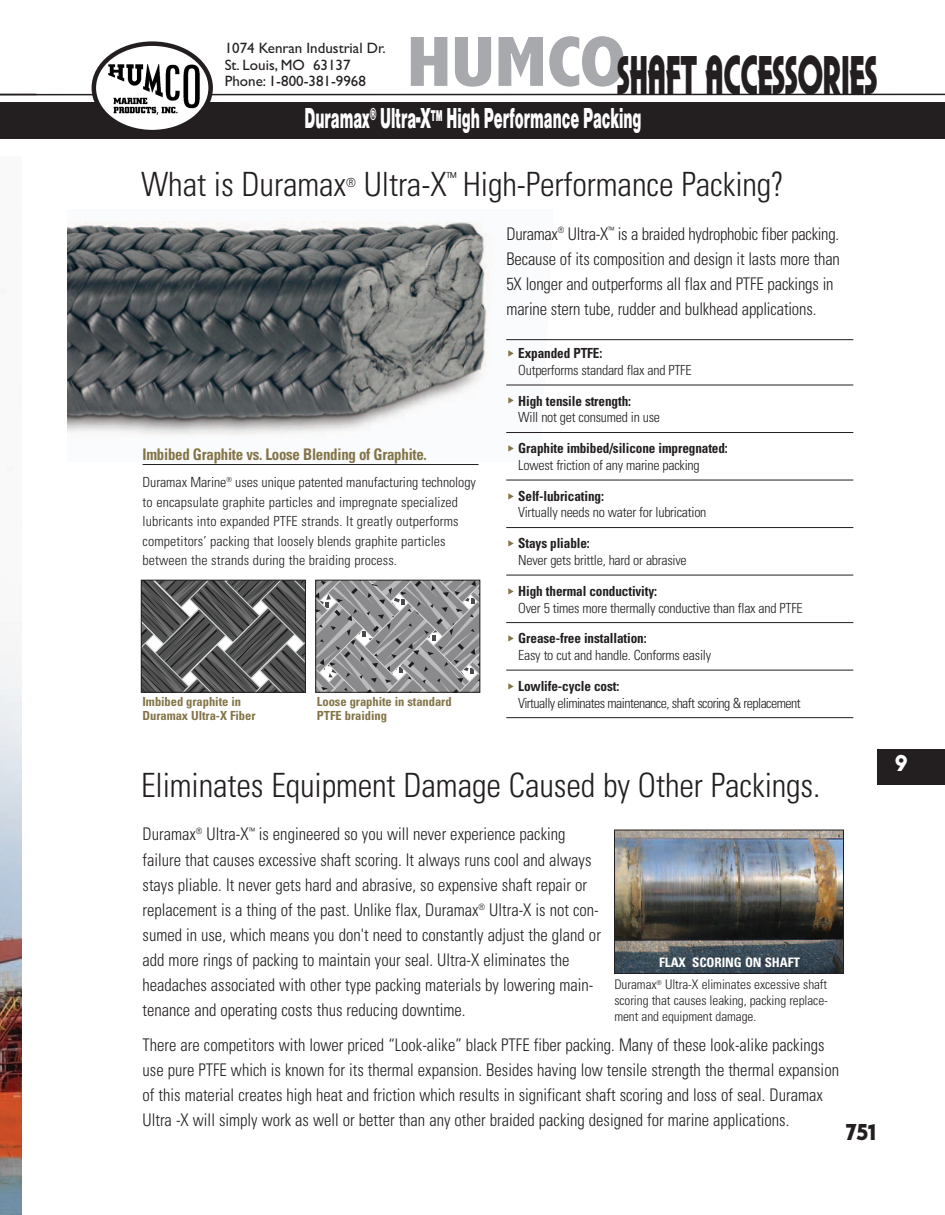
<style>
.page{position:relative;width:945px;height:1215px;background:#fff}
.page>*{position:absolute;margin:0;border:0;box-sizing:border-box;transform-origin:0 0}
.t1{font:57px "Plaza D Ultr";color:#231f20;scale:.61 1}
.t2{font:33.45px "Univers Condensed Light+HQQHES";letter-spacing:-.005em;color:#231f20}
.t3{font:30px "Nimbus San D Blac";color:#fff;scale:.5 1}
.t4{font:24px "Plaza D Ultr";color:#231f20}
.t5{font:24px "Plaza D Ultr";color:#fff}
.t6{font:17.4px/25px "Univers Condensed Light+HQQHES";color:#231f20;scale:.95 1}
.t7{font:16.05px "Univers Condensed Bold+LBBQVY";letter-spacing:-.02em;color:#837448;scale:.93 1}
.t8{font:15px/16.5px "Gill Sans";color:#231f20}
.t9{font:13.95px/19.5px "Univers Condensed Light+HQQHES";letter-spacing:.01em;color:#231f20}
.t10{font:13.95px "Univers Condensed Light+HQQHES";letter-spacing:-.015em;color:#231f20}
.t11{font:13.95px "Univers Condensed Bold+LBBQVY";letter-spacing:-.01em;color:#231f20;scale:.95 1}
.t12{font:13.95px "Univers Condensed Light+HQQHES";letter-spacing:-.04em;color:#231f20}
.t13{font:13.2px/16px "Univers Condensed Light+HQQHES";letter-spacing:-.005em;color:#231f20;text-align:justify}
.t14{font:13.05px "Univers Condensed Bold+LBBQVY";letter-spacing:-.005em;color:#fff}
.t15{font:12.6px/14px "Univers Condensed Bold+LBBQVY";letter-spacing:-.005em;color:#837448}
.t16{font:12.6px "Univers Condensed Light+HQQHES";color:#231f20}
.s1{font-family:"Abadi";font-weight:800;font-stretch:condensed;font-size:71.85px;color:#a8a9ad}
</style>
<div class="page">
<hr style="left:0;top:94px;width:945px;height:1px;background:#231f20">
<div style="left:0;top:102px;width:945px;height:37px;background:#231f20"></div>
<svg style="left:92px;top:41px;width:121px;height:89px"></svg>
<img style="left:68px;top:221px;width:484px;height:215px">
<hr style="left:506px;top:339px;width:347px;height:1px;background:#231f20">
<hr style="left:506px;top:385px;width:347px;height:1px;background:#231f20">
<hr style="left:506px;top:432px;width:347px;height:1px;background:#231f20">
<hr style="left:506px;top:480px;width:347px;height:1px;background:#231f20">
<hr style="left:506px;top:527px;width:347px;height:1px;background:#231f20">
<hr style="left:506px;top:575px;width:347px;height:1px;background:#231f20">
<hr style="left:506px;top:622px;width:347px;height:1px;background:#231f20">
<hr style="left:506px;top:670px;width:347px;height:1px;background:#231f20">
<hr style="left:506px;top:717px;width:347px;height:1px;background:#231f20">
<hr style="left:143px;top:464px;width:336px;height:1px;background:#231f20">
<svg style="left:143px;top:582px;width:161px;height:108px;background:#5e5f5f"></svg>
<div style="left:141px;top:580px;width:165px;height:112px;border:1px solid #231f20"></div>
<svg style="left:316px;top:582px;width:164px;height:111px;background:#959597"></svg>
<div style="left:316px;top:580px;width:164px;height:112px;border:1px solid #231f20"></div>
<img style="left:616px;top:832px;width:226px;height:140px">
<div style="left:614px;top:830px;width:230px;height:144px;border:1px solid #231f20"></div>
<img style="left:0;top:622px;width:22px;height:593px">
<div style="left:878px;top:750px;width:67px;height:35px;background:#231f20"></div>
<svg style="left:509px;top:398px;width:5px;height:6px"></svg>
<svg style="left:509px;top:350px;width:5px;height:7px"></svg>
<h1 class="t1" style="left:407px;top:41px;width:773px"><span class="s1">HUMCO</span>SHAFT ACCESSORIES</h1>
<p class="t8" style="left:225px;top:40px;width:163px">1074 Kenran Industrial Dr.<br>St. Louis, MO 63137<br>Phone: 1-800-381-9968</p>
<h3 class="t3" style="left:304px;top:100px;width:676px">Duramax<sup>®</sup> Ultra-X<sup>TM</sup> High Performance Packing</h3>
<h2 class="t2" style="left:141px;top:172px;width:207px">What is Duramax</h2>
<p class="t16" style="left:346px;top:178px;width:11px">®</p>
<h2 class="t2" style="left:364px;top:172px;width:84px">Ultra-X</h2>
<p class="t10" style="left:447px;top:172px;width:11px">™</p>
<h2 class="t2" style="left:463px;top:172px;width:323px">High-Performance Packing?</h2>
<p class="t7" style="left:143px;top:448px;width:307px">Imbibed Graphite vs. Loose Blending of Graphite.</p>
<p class="t9" style="left:143px;top:474px;width:335px">Duramax Marine<sup>®</sup> uses unique patented manufacturing technology to encapsulate graphite particles and impregnate specialized lubricants into expanded PTFE strands. It greatly outperforms competitors’ packing that loosely blends graphite particles between the strands during the braiding process.</p>
<p class="t15" style="left:143px;top:695px;width:115px">Imbibed graphite in<br>Duramax Ultra-X Fiber</p>
<p class="t15" style="left:317px;top:695px;width:136px">Loose graphite in standard<br>PTFE braiding</p>
<p class="t6" style="left:506px;top:222px;width:352px">Duramax<sup>®</sup> Ultra-X<sup>™</sup> is a braided hydrophobic fiber packing.<br>Because of its composition and design it lasts more than 5X longer and outperforms all flax and PTFE packings in marine stern tube, rudder and bulkhead applications.</p>
<p class="t11" style="left:518px;top:348px;width:90px">Expanded PTFE:</p>
<p class="t10" style="left:518px;top:365px;width:175px">Outperforms standard flax and PTFE</p>
<p class="t11" style="left:518px;top:396px;width:120px">High tensile strength:</p>
<p class="t10" style="left:518px;top:412px;width:143px">Will not get consumed in use</p>
<p class="t11" style="left:518px;top:443px;width:222px">Graphite imbibed/silicone impregnated:</p>
<p class="t10" style="left:518px;top:460px;width:183px">Lowest friction of any marine packing</p>
<p class="t11" style="left:518px;top:491px;width:92px">Self-lubricating:</p>
<p class="t10" style="left:518px;top:507px;width:190px">Virtually needs no water for lubrication</p>
<p class="t11" style="left:518px;top:538px;width:77px">Stays pliable:</p>
<p class="t10" style="left:518px;top:555px;width:170px">Never gets brittle, hard or abrasive</p>
<p class="t11" style="left:518px;top:586px;width:148px">High thermal conductivity:</p>
<p class="t10" style="left:518px;top:602px;width:286px">Over 5 times more thermally conductive than flax and PTFE</p>
<p class="t11" style="left:518px;top:633px;width:137px">Grease-free installation:</p>
<p class="t10" style="left:518px;top:650px;width:194px">Easy to cut and handle. Conforms easily</p>
<p class="t11" style="left:518px;top:681px;width:108px">Lowlife-cycle cost:</p>
<p class="t12" style="left:518px;top:697px;width:284px">Virtually eliminates maintenance, shaft scoring &amp; replacement</p>
<h2 class="t2" style="left:141px;top:773px;width:681px">Eliminates Equipment Damage Caused by Other Packings.</h2>
<p class="t6" style="left:143px;top:823px;width:484px">Duramax<sup>®</sup> Ultra-X<sup>™</sup> is engineered so you will never experience packing failure that causes excessive shaft scoring. It always runs cool and always stays pliable. It never gets hard and abrasive, so expensive shaft repair or replacement is a thing of the past. Unlike flax, Duramax<sup>®</sup> Ultra-X is not con&shy;sumed in use, which means you don't need to constantly adjust the gland or add more rings of packing to maintain your seal. Ultra-X eliminates the headaches associated with other type packing materials by lowering main&shy;tenance and operating costs thus reducing downtime.</p>
<p class="t6" style="left:143px;top:1034px;width:735px">There are competitors with lower priced “Look-alike” black PTFE fiber packing. Many of these look-alike packings use pure PTFE which is known for its thermal expansion. Besides having low tensile strength the thermal expansion of this material creates high heat and friction which results in significant shaft scoring and loss of seal. Duramax Ultra -X will simply work as well or better than any other braided packing designed for marine applications.</p>
<p class="t14" style="left:659px;top:958px;width:142px">FLAX SCORING ON SHAFT</p>
<p class="t13" style="left:614px;top:978px;width:215px">Duramax<sup>®</sup> Ultra-X eliminates excessive shaft scoring that causes leaking, packing replace&shy;ment and equipment damage.</p>
<h3 class="t4" style="left:846px;top:1118px;width:32px">751</h3>
<h3 class="t5" style="left:895px;top:749px;width:14px">9</h3>
</div>
